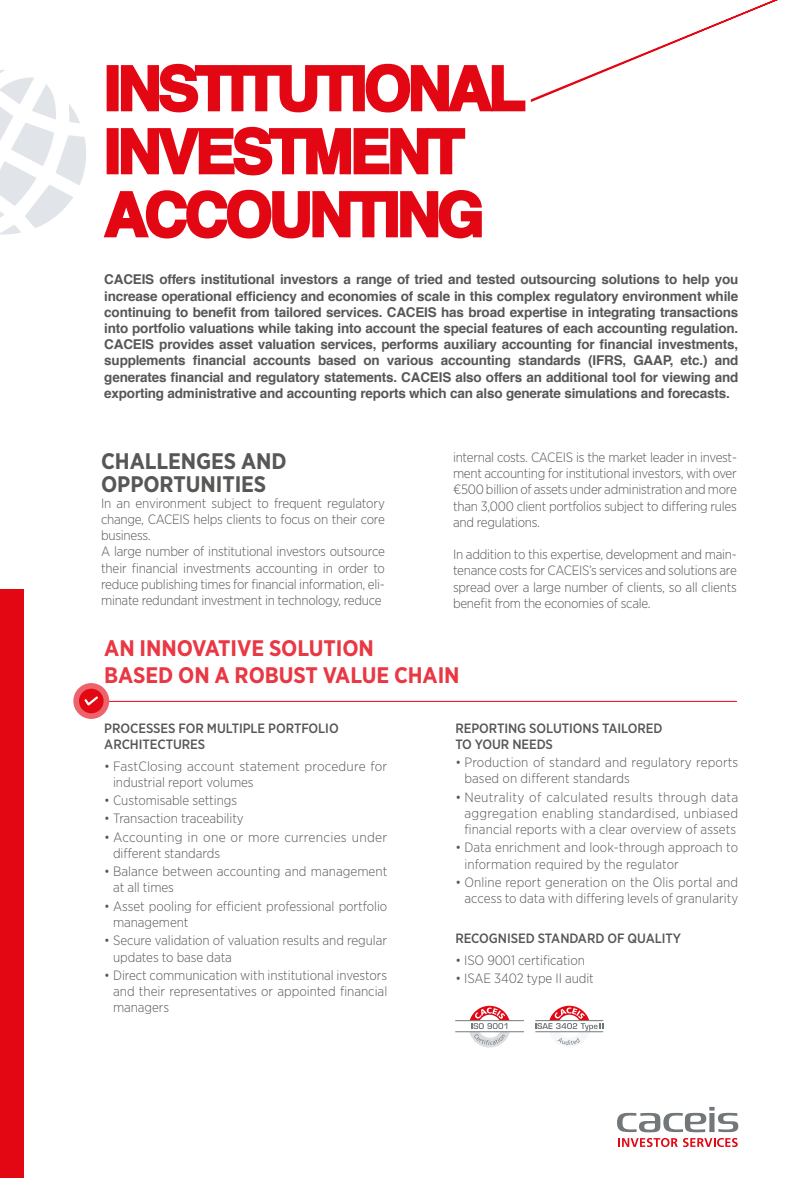
<style>
.page{position:relative;width:796px;height:1178px;background:#fff}
.page>*{position:absolute;margin:0;border:0;box-sizing:border-box;transform-origin:0 0}
.t1{font:700 60px/63px "Helvetica";letter-spacing:-.05em;color:#e30613}
.t2{font:700 22.5px/27px "Gotham Narrow";letter-spacing:-.005em;color:#e93843}
.t3{font:700 22.5px/22.5px "Gotham Narrow";letter-spacing:-.005em;color:#575756}
.t4{font:300 13.5px/16.2px "Gotham Narrow";letter-spacing:-.005em;color:#575756}
.t5{font:700 13.5px/16.2px "Helvetica";letter-spacing:-.015em;color:#575756;text-align:justify}
.t6{font:500 13.5px/16.2px "Gotham Narrow";letter-spacing:-.005em;color:#575756}
.t7{font:300 13.5px/16.2px "Gotham Narrow";letter-spacing:.02em;color:#575756}
</style>
<div class="page">
<svg style="left:618px;top:1138px;width:119px;height:9px"></svg>
<svg style="left:617px;top:1107px;width:121px;height:25px"></svg>
<div style="left:0;top:589px;width:23px;height:589px;background:#e30613"></div>
<svg style="left:0;top:0;width:778px;height:239px"></svg>
<hr style="left:86px;top:701px;width:650px;height:1px;background:#e30613">
<svg style="left:76px;top:686px;width:30px;height:30px"></svg>
<div style="left:73px;top:683px;width:36px;height:36px;border:6px solid #ed626b;border-radius:50%"></div>
<svg style="left:82px;top:694px;width:18px;height:14px"></svg>
<svg style="left:535px;top:1006px;width:67px;height:39px"></svg>
<hr style="left:535px;top:1020px;width:68px;height:1px;background:#72787a">
<hr style="left:535px;top:1031px;width:68px;height:1px;background:#72787a">
<svg style="left:469px;top:1006px;width:40px;height:41px"></svg>
<hr style="left:455px;top:1020px;width:68px;height:1px;background:#767a7e">
<hr style="left:455px;top:1031px;width:68px;height:1px;background:#767a7e">
<h1 class="t1" style="left:104px;top:58px;width:422px">INSTITUTIONAL<br>INVESTMENT<br>ACCOUNTING</h1>
<p class="t5" style="left:104px;top:272px;width:635px">CACEIS offers institutional investors a range of tried and tested outsourcing solutions to help you increase operational efficiency and economies of scale in this complex regulatory environment while continuing to benefit from tailored services. CACEIS has broad expertise in integrating transactions into portfolio valuations while taking into account the special features of each accounting regulation.<br>CACEIS provides asset valuation services, performs auxiliary accounting for financial investments, supplements financial accounts based on various accounting standards (IFRS, GAAP, etc.) and generates financial and regulatory statements. CACEIS also offers an additional tool for viewing and exporting administrative and accounting reports which can also generate simulations and forecasts.</p>
<h2 class="t3" style="left:101px;top:450px;width:187px">CHALLENGES AND<br>OPPORTUNITIES</h2>
<p class="t4" style="left:101px;top:495px;width:285px">In an environment subject to frequent regulatory change, CACEIS helps clients to focus on their core business.<br>A large number of institutional investors outsource their financial investments accounting in order to reduce publishing times for financial information, eli&shy;minate redundant investment in technology, reduce</p>
<p class="t4" style="left:453px;top:449px;width:285px;text-align:justify">internal costs. CACEIS is the market leader in invest&shy;ment accounting for institutional investors, with over €500 billion of assets under administration and more than 3,000 client portfolios subject to differing rules and regulations.</p>
<p class="t4" style="left:453px;top:546px;width:285px;text-align:justify">In addition to this expertise, development and main&shy;tenance costs for CACEIS’s services and solutions are spread over a large number of clients, so all clients benefit from the economies of scale.</p>
<h2 class="t2" style="left:104px;top:634px;width:356px">AN INNOVATIVE SOLUTION<br>BASED ON A ROBUST VALUE CHAIN</h2>
<p class="t6" style="left:104px;top:720px;width:236px">PROCESSES FOR MULTIPLE PORTFOLIO<br>ARCHITECTURES</p>
<p class="t4" style="left:113px;top:757px;width:275px;text-indent:-9px">• FastClosing account statement procedure for industrial report volumes</p>
<p class="t4" style="left:104px;top:792px;width:134px">• Customisable settings</p>
<p class="t4" style="left:104px;top:810px;width:141px">• Transaction traceability</p>
<p class="t7" style="left:113px;top:828px;width:275px;text-indent:-9px">• Accounting in one or more currencies under different standards</p>
<p class="t4" style="left:113px;top:863px;width:275px;text-indent:-9px">• Balance between accounting and management at all times</p>
<p class="t4" style="left:113px;top:897px;width:275px;text-indent:-9px">• Asset pooling for efficient professional portfolio management</p>
<p class="t4" style="left:113px;top:932px;width:275px;text-indent:-9px">• Secure validation of valuation results and regular updates to base data</p>
<p class="t4" style="left:113px;top:966px;width:275px;text-align:justify;text-indent:-9px">• Direct communication with institutional investors and their representatives or appointed financial managers</p>
<p class="t6" style="left:455px;top:720px;width:208px">REPORTING SOLUTIONS TAILORED<br>TO YOUR NEEDS</p>
<p class="t4" style="left:464px;top:754px;width:275px;text-indent:-9px">• Production of standard and regulatory reports based on different standards</p>
<p class="t4" style="left:464px;top:788px;width:275px;text-align:justify;text-indent:-9px">• Neutrality of calculated results through data aggregation enabling standardised, unbiased financial reports with a clear overview of assets</p>
<p class="t4" style="left:464px;top:839px;width:275px;text-indent:-9px">• Data enrichment and look-through approach to information required by the regulator</p>
<p class="t4" style="left:455px;top:874px;width:284px;text-align:right">• Online report generation on the Olis portal and access to data with differing levels of granularity</p>
<p class="t6" style="left:455px;top:930px;width:227px">RECOGNISED STANDARD OF QUALITY</p>
<p class="t4" style="left:455px;top:952px;width:131px">• ISO 9001 certification</p>
<p class="t4" style="left:455px;top:970px;width:140px">• ISAE 3402 type II audit</p>
</div>
